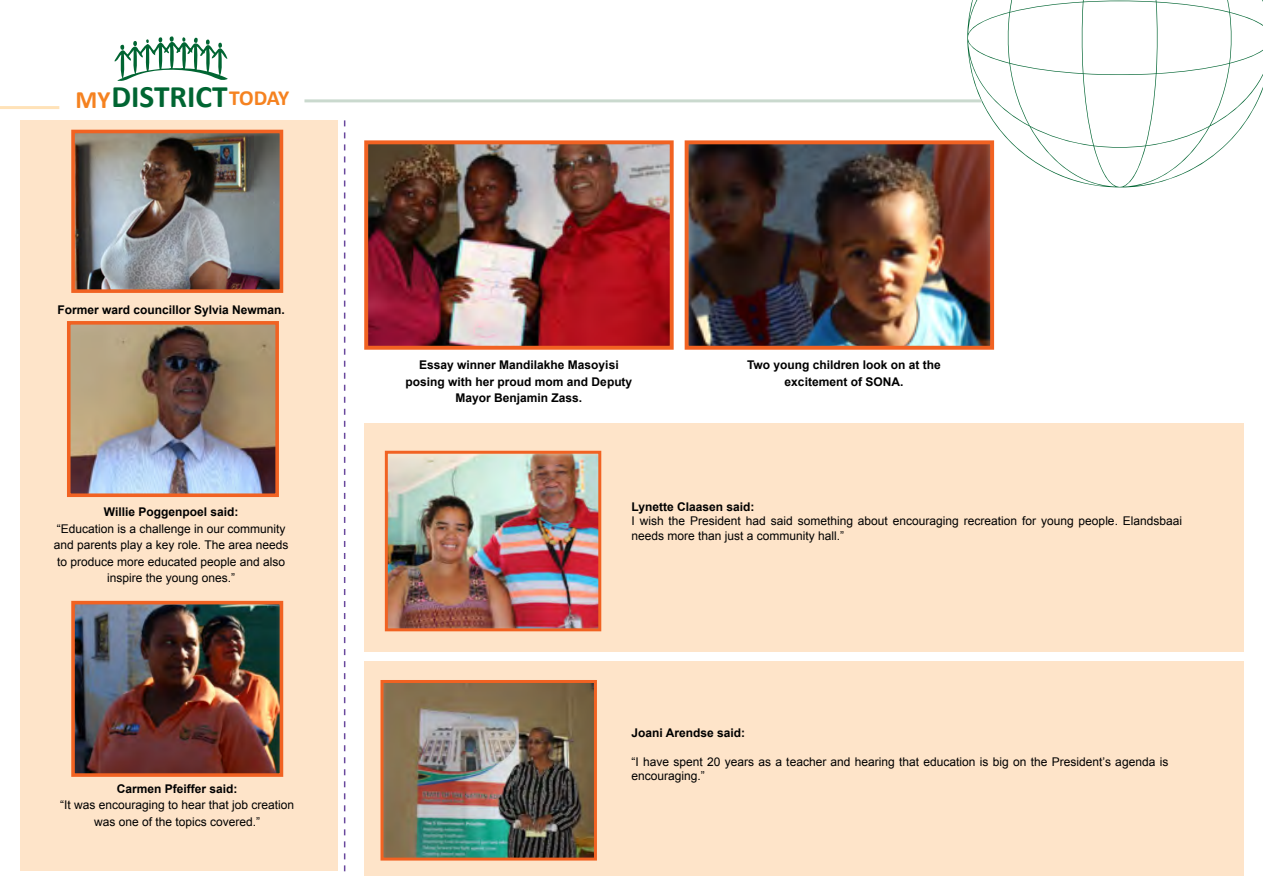
<style>
.page{position:relative;width:1263px;height:893px;background:#fff}
.page>*{position:absolute;margin:0;border:0;box-sizing:border-box;transform-origin:0 0}
.t1{font:700 31.35px "Calibri";color:#006532}
.t2{font:12px/16.5px "Arial";color:#000}
.t3{font:700 12px/16.5px "Arial";color:#000;text-align:center}
.s1{font-size:25.05px;color:#f58220}
.s2{font-size:21.6px;color:#f58220}
</style>
<div class="page">
<div style="left:364px;top:662px;width:880px;height:214px;background:#fee4c9"></div>
<hr style="left:0;top:106px;width:59px;height:3px;background:#ffe2b8">
<svg style="left:967px;top:0;width:296px;height:187px"></svg>
<svg style="left:344px;top:120px;width:1px;height:751px"></svg>
<hr style="left:304px;top:99px;width:677px;height:3px;background:#cad9ce">
<svg style="left:115px;top:36px;width:113px;height:45px"></svg>
<div style="left:21px;top:120px;width:317px;height:751px;background:#fee4c9"></div>
<img style="left:384px;top:684px;width:209px;height:172px">
<div style="left:380px;top:680px;width:217px;height:180px;border:3px solid #f16222"></div>
<img style="left:72px;top:326px;width:202px;height:166px">
<div style="left:67px;top:321px;width:212px;height:176px;border:4px solid #f16222"></div>
<img style="left:76px;top:135px;width:202px;height:153px">
<div style="left:71px;top:130px;width:212px;height:163px;border:4px solid #f16222"></div>
<img style="left:76px;top:606px;width:202px;height:166px">
<div style="left:71px;top:601px;width:212px;height:176px;border:4px solid #f16222"></div>
<div style="left:364px;top:423px;width:880px;height:229px;background:#fee4c9"></div>
<img style="left:389px;top:455px;width:208px;height:172px">
<div style="left:385px;top:451px;width:216px;height:180px;border:3px solid #f16222"></div>
<img style="left:369px;top:145px;width:300px;height:200px">
<div style="left:364px;top:140px;width:310px;height:210px;border:4px solid #f16222"></div>
<img style="left:690px;top:145px;width:299px;height:200px">
<div style="left:685px;top:140px;width:309px;height:210px;border:4px solid #f16222"></div>
<h1 class="t1" style="left:75px;top:77px;width:215px"><span class="s1">MY</span>DISTRICT<span class="s2">TODAY</span></h1>
<p class="t3" style="left:57px;top:302px;width:229px">Former ward councillor Sylvia Newman.</p>
<p class="t3" style="left:104px;top:504px;width:136px">Willie Poggenpoel said:</p>
<p class="t2" style="left:54px;top:521px;width:236px;text-align:center">“Education is a challenge in our community and parents play a key role. The area needs to produce more educated people and also inspire the young ones.”</p>
<p class="t3" style="left:117px;top:780px;width:122px">Carmen Pfeiffer said:</p>
<p class="t2" style="left:60px;top:797px;width:236px;text-align:center">“It was encouraging to hear that job creation was one of the topics covered.”</p>
<p class="t3" style="left:406px;top:357px;width:228px">Essay winner Mandilakhe Masoyisi posing with her proud mom and Deputy<br>Mayor Benjamin Zass.</p>
<p class="t3" style="left:747px;top:357px;width:195px">Two young children look on at the excitement of SONA.</p>
<p class="t3" style="left:631px;top:499px;width:124px">Lynette Claasen said:</p>
<p class="t2" style="left:631px;top:514px;width:552px;line-height:14.4px">I wish the President had said something about encouraging recreation for young people. Elandsbaai needs more than just a community hall.”</p>
<p class="t3" style="left:631px;top:725px;width:115px">Joani Arendse said:</p>
<p class="t2" style="left:631px;top:755px;width:538px;line-height:14.4px">“I have spent 20 years as a teacher and hearing that education is big on the President’s agenda is encouraging.”</p>
</div>
